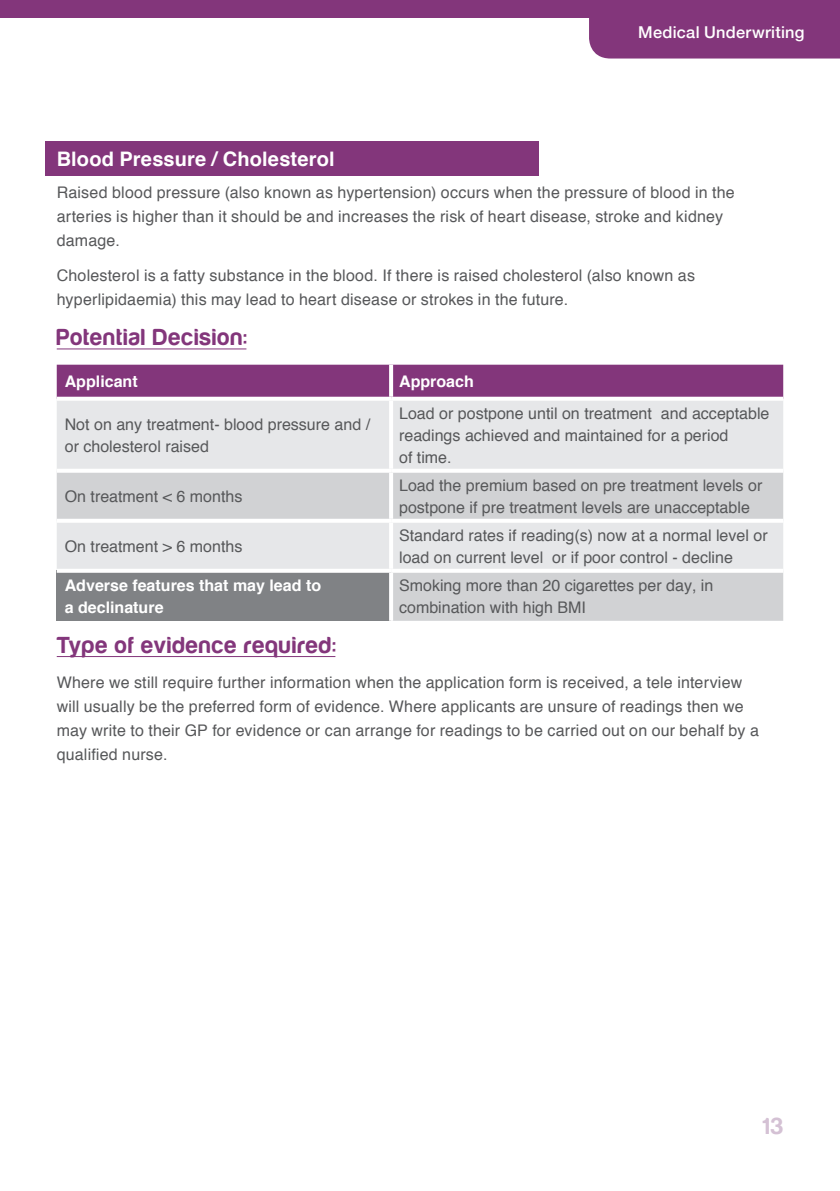
<style>
.page{position:relative;width:840px;height:1191px;background:#fff}
.page>*{position:absolute;margin:0;border:0;box-sizing:border-box;transform-origin:0 0}
.t1{font:24px "Harabara";letter-spacing:.05em;color:#83367b}
.t2{font:24px "Harabara";color:#d4c1d4}
.t3{font:700 20px "Helvetica";letter-spacing:.005em;color:#fff}
.t4{font:500 16.4px "Helvetica Neue";letter-spacing:.015em;color:#fff}
.t5{font:16px/24px "Helvetica";letter-spacing:.005em;color:#57585a}
.t6{font:700 16px/22px "Helvetica";color:#fff}
</style>
<div class="page">
<div style="left:0;top:0;width:839px;height:18px;background:#83367b"></div>
<div style="left:589px;top:18px;width:250px;height:41px;background:#83367b"></div>
<hr style="left:57px;top:348px;width:189px;height:1px;background:#83367b">
<hr style="left:57px;top:656px;width:278px;height:1px;background:#83367b">
<div style="left:57px;top:365px;width:725px;height:32px;background:#83367b"></div>
<div style="left:57px;top:401px;width:725px;height:68px;background:#e6e7e9"></div>
<svg style="left:57px;top:473px;width:725px;height:148px;background:#d9dadc"></svg>
<div style="left:57px;top:571px;width:334px;height:50px;background:#808285"></div>
<svg style="left:389px;top:365px;width:4px;height:32px"></svg>
<hr style="left:389px;top:401px;width:4px;height:68px;background:#fff">
<hr style="left:389px;top:473px;width:4px;height:46px;background:#fff">
<hr style="left:57px;top:519px;width:334px;height:4px;background:#fff">
<hr style="left:391px;top:519px;width:391px;height:4px;background:#fff">
<hr style="left:389px;top:523px;width:4px;height:46px;background:#fff">
<svg style="left:57px;top:569px;width:334px;height:4px"></svg>
<hr style="left:391px;top:569px;width:391px;height:4px;background:#fff">
<svg style="left:389px;top:573px;width:4px;height:48px"></svg>
<div style="left:45px;top:142px;width:494px;height:34px;background:#83367b"></div>
<p class="t3" style="left:57px;top:143px;width:279px">Blood Pressure / Cholesterol</p>
<p class="t4" style="left:638px;top:19px;width:168px">Medical Underwriting</p>
<p class="t5" style="left:57px;top:180px;width:679px">Raised blood pressure (also known as hypertension) occurs when the pressure of blood in the arteries is higher than it should be and increases the risk of heart disease, stroke and kidney damage.</p>
<p class="t5" style="left:57px;top:263px;width:639px">Cholesterol is a fatty substance in the blood. If there is raised cholesterol (also known as hyperlipidaemia) this may lead to heart disease or strokes in the future.</p>
<h1 class="t1" style="left:57px;top:325px;width:191px">Potential Decision:</h1>
<p class="t6" style="left:65px;top:370px;width:74px">Applicant</p>
<p class="t6" style="left:399px;top:370px;width:76px">Approach</p>
<p class="t5" style="left:65px;top:413px;width:307px;line-height:22px">Not on any treatment- blood pressure and / or cholesterol raised</p>
<p class="t5" style="left:399px;top:402px;width:371px;line-height:22px">Load or postpone until on treatment and acceptable readings achieved and maintained for a period<br>of time.</p>
<p class="t5" style="left:65px;top:484px;width:179px">On treatment &lt; 6 months</p>
<p class="t5" style="left:399px;top:474px;width:364px;line-height:22px">Load the premium based on pre treatment levels or postpone if pre treatment levels are unacceptable</p>
<p class="t5" style="left:65px;top:534px;width:179px">On treatment &gt; 6 months</p>
<p class="t5" style="left:399px;top:524px;width:370px;line-height:22px">Standard rates if reading(s) now at a normal level or load on current level or if poor control - decline</p>
<p class="t6" style="left:65px;top:574px;width:258px">Adverse features that may lead to a declinature</p>
<p class="t5" style="left:399px;top:574px;width:315px;line-height:22px">Smoking more than 20 cigarettes per day, in combination with high BMI</p>
<h1 class="t1" style="left:57px;top:632px;width:280px">Type of evidence required:</h1>
<p class="t5" style="left:57px;top:670px;width:703px">Where we still require further information when the application form is received, a tele interview will usually be the preferred form of evidence. Where applicants are unsure of readings then we may write to their GP for evidence or can arrange for readings to be carried out on our behalf by a qualified nurse.</p>
<h1 class="t2" style="left:762px;top:1113px;width:22px">13</h1>
</div>
